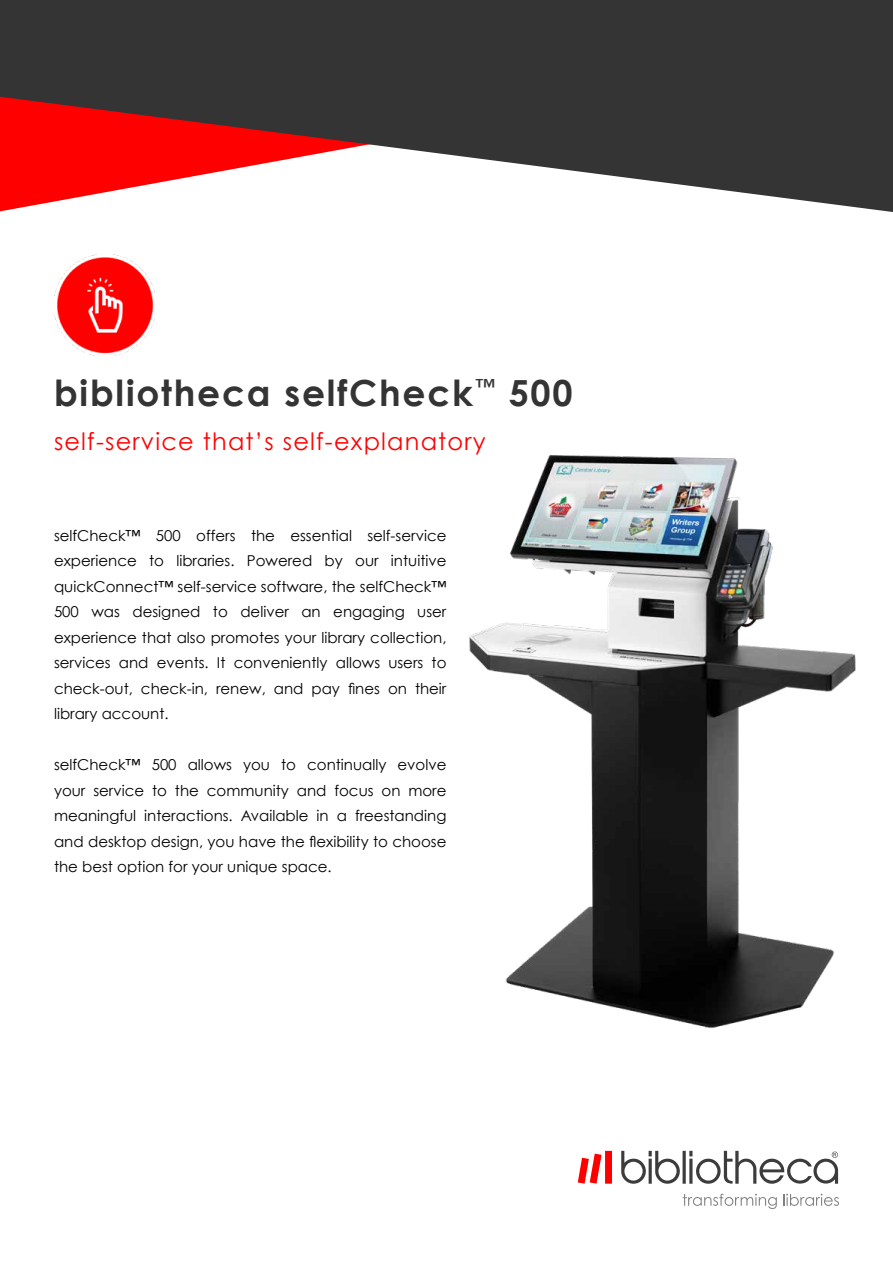
<style>
.page{position:relative;width:893px;height:1263px;background:#fff}
.page>*{position:absolute;margin:0;border:0;box-sizing:border-box;transform-origin:0 0}
.t1{font:700 36px "Century Gothic";letter-spacing:.05em;color:#343434}
.t2{font:24px "Century Gothic";letter-spacing:.05em;color:#f00}
.t3{font:15px/25.5px "Century Gothic";color:#000;text-align:justify}
</style>
<div class="page">
<svg style="left:0;top:0;width:893px;height:212px;fill:#343434"></svg>
<img style="left:54px;top:254px;width:101px;height:102px">
<svg style="left:683px;top:1194px;width:94px;height:15px"></svg>
<svg style="left:783px;top:1194px;width:56px;height:12px"></svg>
<svg style="left:621px;top:1151px;width:59px;height:33px"></svg>
<hr style="left:683px;top:1151px;width:3px;height:33px;background:#3c3c3b">
<svg style="left:689px;top:1151px;width:149px;height:33px"></svg>
<svg style="left:578px;top:1151px;width:34px;height:33px"></svg>
<img style="left:469px;top:455px;width:387px;height:573px">
<h1 class="t1" style="left:54px;top:370px;width:520px">bibliotheca selfCheck<sup>™</sup> 500</h1>
<h2 class="t2" style="left:54px;top:426px;width:433px">self-service that’s self-explanatory</h2>
<p class="t3" style="left:54px;top:522px;width:394px">selfCheck™ 500 offers the essential self-service experience to libraries. Powered by our intuitive quickConnect™ self-service software, the selfCheck™ 500 was designed to deliver an engaging user experience that also promotes your library collection, services and events. It conveniently allows users to check-out, check-in, renew, and pay fines on their library account.</p>
<p class="t3" style="left:54px;top:752px;width:394px">selfCheck™ 500 allows you to continually evolve your service to the community and focus on more meaningful interactions. Available in a freestanding and desktop design, you have the flexibility to choose the best option for your unique space.</p>
</div>
